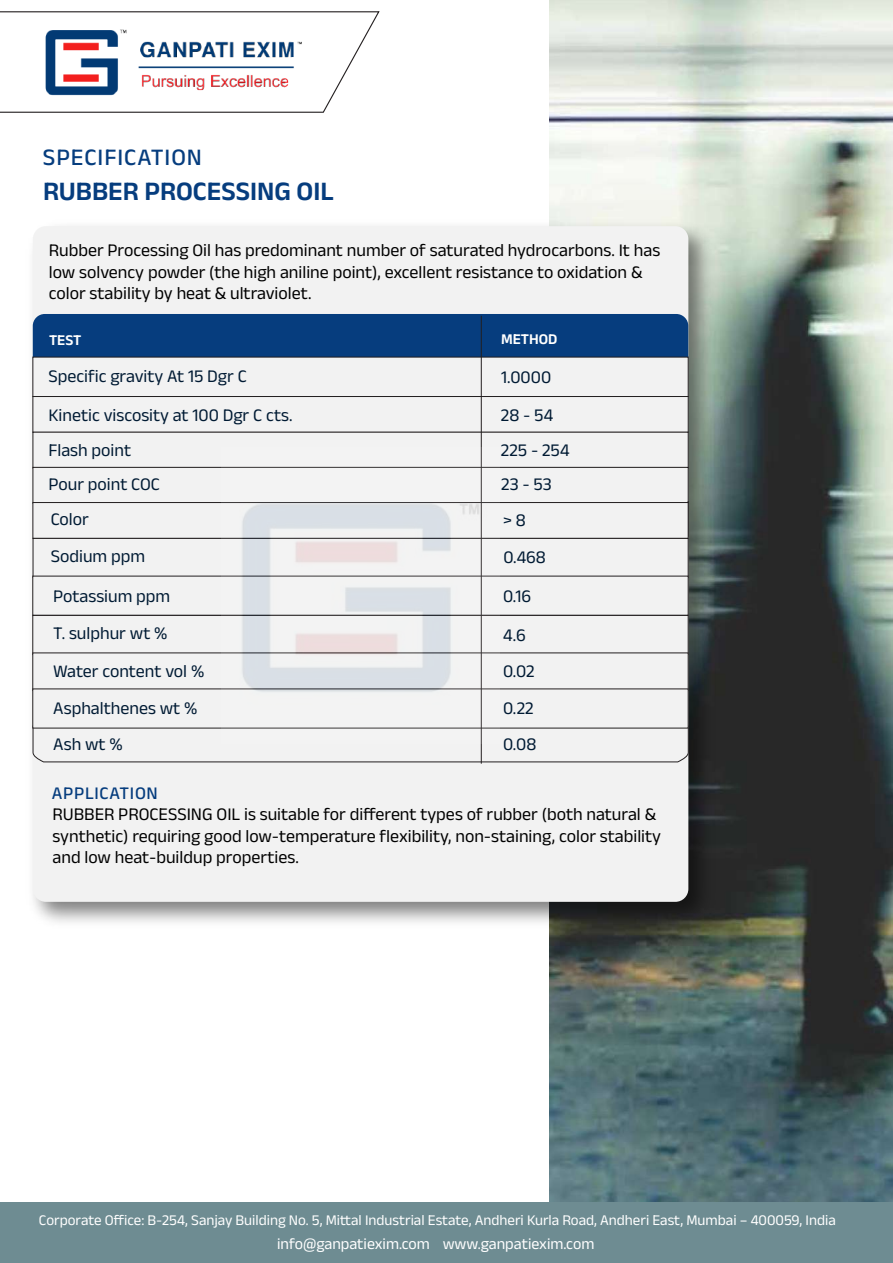
<style>
.page{position:relative;width:893px;height:1263px;background:#fff}
.page>*{position:absolute;margin:0;border:0;box-sizing:border-box;transform-origin:0 0}
.t1{font:600 27px "Anek Devanagari";color:#063d7e}
.t2{font:500 24px "Anek Devanagari";letter-spacing:.04em;color:#063d7e}
.t3{font:18px/21.6px "Anek Devanagari";color:#000}
.t4{font:18px/33.5px "Anek Devanagari";color:#001a33}
.t5{font:500 18px "Anek Devanagari";letter-spacing:.04em;color:#063d7e}
.t6{font:15.9px "Anek Devanagari";color:#fff}
.t7{font:600 15.15px "Anek Devanagari";color:#fff}
.t8{font:15px "Anek Devanagari";color:#fff}
</style>
<div class="page">
<img style="left:549px;top:0;width:344px;height:1202px">
<div style="left:0;top:1202px;width:893px;height:61px;background:#6e8c92"></div>
<svg style="left:0;top:11px;width:380px;height:102px"></svg>
<img style="left:32px;top:214px;width:690px;height:721px">
<div style="left:33px;top:226px;width:655px;height:676px;background:#f2f2f2;border-radius:13px"></div>
<div style="left:33px;top:314px;width:655px;height:43px;background:#063d7e"></div>
<div style="left:33px;top:396px;width:655px;height:36px;background:#f2f2f2;border:1px solid #231f20"></div>
<div style="left:33px;top:467px;width:655px;height:36px;background:#f2f2f2;border:1px solid #231f20"></div>
<hr style="left:688px;top:501px;width:1px;height:36px;background:#231f20">
<svg style="left:33px;top:726px;width:656px;height:36px"></svg>
<img style="left:34px;top:18px;width:279px;height:87px">
<div style="left:33px;top:502px;width:655px;height:37px;background:#f2f2f2;border:1px solid #231f20"></div>
<div style="left:33px;top:538px;width:655px;height:40px;background:#f2f2f2;border:1px solid #231f20"></div>
<div style="left:33px;top:576px;width:655px;height:39px;background:#f2f2f2"></div>
<div style="left:33px;top:615px;width:655px;height:40px;background:#f2f2f2;border:1px solid #231f20"></div>
<div style="left:33px;top:653px;width:655px;height:38px;background:#f2f2f2"></div>
<div style="left:33px;top:689px;width:655px;height:39px;background:#f2f2f2"></div>
<hr style="left:481px;top:316px;width:1px;height:448px;background:#231f20">
<img style="left:221px;top:448px;width:279px;height:295px">
<h2 class="t2" style="left:43px;top:142px;width:161px">SPECIFICATION</h2>
<h1 class="t1" style="left:43px;top:175px;width:292px">RUBBER PROCESSING OIL</h1>
<p class="t3" style="left:49px;top:239px;width:613px">Rubber Processing Oil has predominant number of saturated hydrocarbons. It has low solvency powder (the high aniline point), excellent resistance to oxidation &amp; color stability by heat &amp; ultraviolet.</p>
<p class="t7" style="left:49px;top:331px;width:34px">TEST</p>
<p class="t7" style="left:501px;top:329px;width:58px">METHOD</p>
<p class="t4" style="left:501px;top:360px;width:52px">1.0000</p>
<p class="t4" style="left:48px;top:359px;width:200px">Specific gravity At 15 Dgr C</p>
<p class="t4" style="left:48px;top:398px;width:246px">Kinetic viscosity at 100 Dgr C cts.</p>
<p class="t4" style="left:501px;top:398px;width:54px">28 - 54</p>
<p class="t4" style="left:48px;top:433px;width:113px">Flash point<br>Pour point COC</p>
<p class="t4" style="left:501px;top:433px;width:70px">225 - 254<br>23 - 53</p>
<p class="t4" style="left:501px;top:504px;width:34px">0.05</p>
<p class="t4" style="left:51px;top:502px;width:40px">Color</p>
<p class="t4" style="left:503px;top:502px;width:45px;line-height:36.8px">&gt; 8<br>0.468</p>
<p class="t4" style="left:51px;top:539px;width:96px">Sodium ppm</p>
<p class="t4" style="left:53px;top:579px;width:119px">Potassium ppm</p>
<p class="t4" style="left:503px;top:579px;width:30px">0.16</p>
<p class="t4" style="left:53px;top:616px;width:116px">T. sulphur wt %</p>
<p class="t4" style="left:503px;top:618px;width:24px">4.6</p>
<p class="t4" style="left:53px;top:654px;width:153px">Water content vol %</p>
<p class="t4" style="left:503px;top:654px;width:33px">0.02</p>
<p class="t4" style="left:53px;top:691px;width:146px">Asphalthenes wt %</p>
<p class="t4" style="left:503px;top:691px;width:32px">0.22</p>
<p class="t4" style="left:53px;top:727px;width:71px">Ash wt %</p>
<p class="t4" style="left:503px;top:727px;width:35px">0.08</p>
<p class="t5" style="left:52px;top:782px;width:108px">APPLICATION</p>
<p class="t3" style="left:53px;top:803px;width:610px">RUBBER PROCESSING OIL is suitable for different types of rubber (both natural &amp; synthetic) requiring good low-temperature flexibility, non-staining, color stability and low heat-buildup properties.</p>
<p class="t8" style="left:39px;top:1211px;width:798px">Corporate Office: B-254, Sanjay Building No. 5, Mittal Industrial Estate, Andheri Kurla Road, Andheri East, Mumbai – 400059, India</p>
<p class="t6" style="left:277px;top:1234px;width:319px">info@ganpatiexim.com www.ganpatiexim.com</p>
</div>
